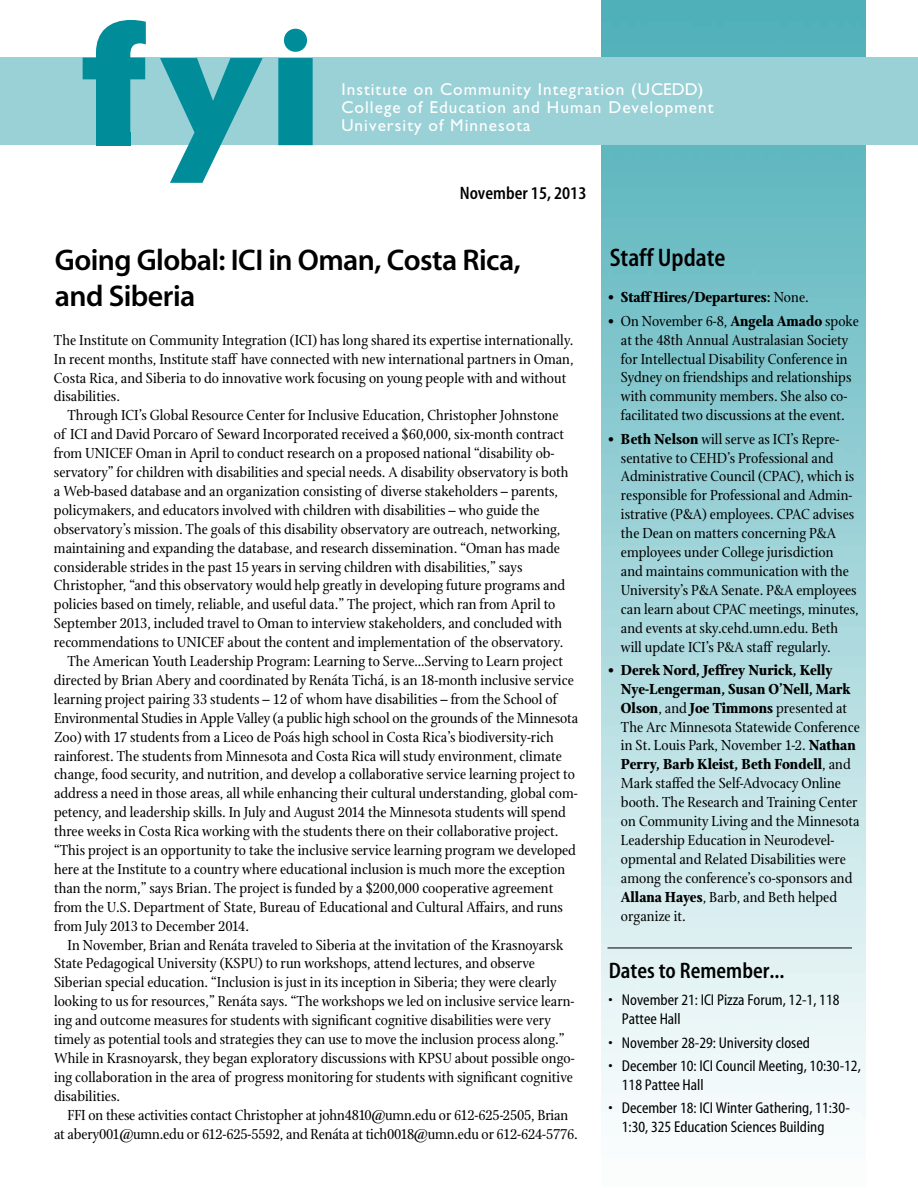
<style>
.page{position:relative;width:918px;height:1188px;background:#fff}
.page>*{position:absolute;margin:0;border:0;box-sizing:border-box;transform-origin:0 0}
.t1{font:800 165px "Gill Sans";color:#008c99}
.t2{font:30px/36px "Myriad MM 565 600";letter-spacing:-.02em;color:#000}
.t3{font:25.5px "Myriad MM 550 400";color:#000}
.t4{font:22.5px "Myriad MM 550 400";color:#000}
.t5{font:18px "Myriad MM 550 400";color:#000}
.t6{font:17.25px/18px "Gill Sans";letter-spacing:.06em;color:#fff}
.t7{font:15.75px/18.9px "Stone Print";color:#000}
.t8{font:15.75px/18.9px "Myriad MM 400 400";color:#000}
.t9{font:700 15.75px "Stone Print";color:#000}
.s1{font-weight:400}
.s2{font-weight:700}
</style>
<div class="page">
<img style="left:602px;top:0;width:263px;height:1117px">
<div style="left:0;top:58px;width:918px;height:87px;background:#99d1d6"></div>
<div style="left:96px;top:132px;width:34px;height:13px;background:#008c99"></div>
<hr style="left:608px;top:948px;width:244px;height:1px;background:#000">
<h1 class="t1" style="left:80px;top:-7px;width:244px">fyi</h1>
<p class="t6" style="left:341px;top:80px;width:374px">Institute on Community Integration (UCEDD)<br>College of Education and Human Development</p>
<p class="t6" style="left:341px;top:116px;width:191px">University of Minnesota</p>
<p class="t5" style="left:460px;top:185px;width:128px">November 15, 2013</p>
<h2 class="t2" style="left:55px;top:243px;width:468px">Going Global: ICI in Oman, Costa Rica, and Siberia</h2>
<p class="t7" style="left:54px;top:330px;width:521px">The Institute on Community Integration (ICI) has long shared its expertise internationally.<br>In recent months, Institute staff have connected with new international partners in Oman, Costa Rica, and Siberia to do innovative work focusing on young people with and without disabilities.</p>
<p class="t7" style="left:67px;top:406px;width:493px">Through ICI’s Global Resource Center for Inclusive Education, Christopher Johnstone</p>
<p class="t7" style="left:54px;top:425px;width:512px">of ICI and David Porcaro of Seward Incorporated received a $60,000, six-month contract</p>
<p class="t7" style="left:54px;top:444px;width:502px">from UNICEF Oman in April to conduct research on a proposed national “disability ob-</p>
<p class="t7" style="left:54px;top:463px;width:516px">servatory” for children with disabilities and special needs. A disability observatory is both</p>
<p class="t7" style="left:54px;top:482px;width:506px">a Web-based database and an organization consisting of diverse stakeholders – parents,</p>
<p class="t7" style="left:54px;top:500px;width:487px">policymakers, and educators involved with children with disabilities – who guide the</p>
<p class="t7" style="left:54px;top:519px;width:508px">observatory’s mission. The goals of this disability observatory are outreach, networking,</p>
<p class="t7" style="left:54px;top:538px;width:507px">maintaining and expanding the database, and research dissemination. “Oman has made</p>
<p class="t7" style="left:54px;top:557px;width:470px">considerable strides in the past 15 years in serving children with disabilities,” says</p>
<p class="t7" style="left:54px;top:576px;width:513px">Christopher, “and this observatory would help greatly in developing future programs and</p>
<p class="t7" style="left:54px;top:595px;width:503px">policies based on timely, reliable, and useful data.” The project, which ran from April to</p>
<p class="t7" style="left:54px;top:614px;width:510px">September 2013, included travel to Oman to interview stakeholders, and concluded with</p>
<p class="t7" style="left:54px;top:633px;width:511px">recommendations to UNICEF about the content and implementation of the observatory.</p>
<p class="t7" style="left:67px;top:652px;width:497px">The American Youth Leadership Program: Learning to Serve…Serving to Learn project</p>
<p class="t7" style="left:54px;top:671px;width:521px">directed by Brian Abery and coordinated by Renáta Tichá, is an 18-month inclusive service</p>
<p class="t7" style="left:54px;top:689px;width:504px">learning project pairing 33 students – 12 of whom have disabilities – from the School of</p>
<p class="t7" style="left:54px;top:708px;width:526px">Environmental Studies in Apple Valley (a public high school on the grounds of the Minnesota</p>
<p class="t7" style="left:54px;top:727px;width:501px">Zoo) with 17 students from a Liceo de Poás high school in Costa Rica’s biodiversity-rich</p>
<p class="t7" style="left:54px;top:746px;width:509px">rainforest. The students from Minnesota and Costa Rica will study environment, climate</p>
<p class="t7" style="left:54px;top:765px;width:523px">change, food security, and nutrition, and develop a collaborative service learning project to</p>
<p class="t7" style="left:54px;top:784px;width:525px">address a need in those areas, all while enhancing their cultural understanding, global com-</p>
<p class="t7" style="left:54px;top:803px;width:513px">petency, and leadership skills. In July and August 2014 the Minnesota students will spend</p>
<p class="t7" style="left:54px;top:822px;width:506px">three weeks in Costa Rica working with the students there on their collaborative project.</p>
<p class="t7" style="left:54px;top:841px;width:523px">“This project is an opportunity to take the inclusive service learning program we developed</p>
<p class="t7" style="left:54px;top:860px;width:513px">here at the Institute to a country where educational inclusion is much more the exception</p>
<p class="t7" style="left:54px;top:878px;width:501px">than the norm,” says Brian. The project is funded by a $200,000 cooperative agreement</p>
<p class="t7" style="left:54px;top:897px;width:511px">from the U.S. Department of State, Bureau of Educational and Cultural Affairs, and runs</p>
<p class="t7" style="left:54px;top:916px;width:197px">from July 2013 to December 2014.</p>
<p class="t7" style="left:68px;top:935px;width:497px">In November, Brian and Renáta traveled to Siberia at the invitation of the Krasnoyarsk</p>
<p class="t7" style="left:54px;top:954px;width:483px">State Pedagogical University (KSPU) to run workshops, attend lectures, and observe</p>
<p class="t7" style="left:54px;top:973px;width:504px">Siberian special education. “Inclusion is just in its inception in Siberia; they were clearly</p>
<p class="t7" style="left:54px;top:992px;width:522px">looking to us for resources,” Renáta says. “The workshops we led on inclusive service learn-</p>
<p class="t7" style="left:54px;top:1011px;width:498px">ing and outcome measures for students with significant cognitive disabilities were very</p>
<p class="t7" style="left:54px;top:1030px;width:512px">timely as potential tools and strategies they can use to move the inclusion process along.”</p>
<p class="t7" style="left:54px;top:1049px;width:522px">While in Krasnoyarsk, they began exploratory discussions with KPSU about possible ongo-</p>
<p class="t7" style="left:54px;top:1067px;width:520px">ing collaboration in the area of progress monitoring for students with significant cognitive</p>
<p class="t7" style="left:54px;top:1086px;width:68px">disabilities.</p>
<p class="t7" style="left:68px;top:1105px;width:502px">FFI on these activities contact Christopher at john4810@umn.edu or 612-625-2505, Brian</p>
<p class="t7" style="left:54px;top:1124px;width:525px">at abery001@umn.edu or 612-625-5592, and Renáta at tich0018@umn.edu or 612-624-5776.</p>
<h3 class="t3" style="left:610px;top:246px;width:117px">Staff Update</h3>
<p class="t9" style="left:607px;top:288px;width:203px"><span class="s1">•</span> Staff Hires/Departures: <span class="s1">None.</span></p>
<p class="t7" style="left:607px;top:311px;width:253px;text-align:center">• On November 6-8, <span class="s2">Angela Amado</span> spoke at the 48th Annual Australasian Society<br>for Intellectual Disability Conference in Sydney on friendships and relationships with community members. She also co&shy;facilitated two discussions at the event.</p>
<p class="t7" style="left:621px;top:429px;width:239px;text-indent:-13px">• <span class="s2">Beth Nelson</span> will serve as ICI’s Repre&shy;sentative to CEHD’s Professional and Administrative Council (CPAC), which is responsible for Professional and Admin&shy;istrative (P&amp;A) employees. CPAC advises the Dean on matters concerning P&amp;A employees under College jurisdiction and maintains communication with the University’s P&amp;A Senate. P&amp;A employees can learn about CPAC meetings, minutes, and events at sky.cehd.umn.edu. Beth will update ICI’s P&amp;A staff regularly.</p>
<p class="t7" style="left:621px;top:661px;width:240px;text-indent:-13px">• <span class="s2">Derek Nord, Jeffrey Nurick, Kelly Nye-Lengerman, Susan O’Nell, Mark Olson</span>, and <span class="s2">Joe Timmons</span> presented at The Arc Minnesota Statewide Conference in St. Louis Park, November 1-2. <span class="s2">Nathan Perry, Barb Kleist, Beth Fondell</span>, and Mark staffed the Self-Advocacy Online booth. The Research and Training Center on Community Living and the Minnesota Leadership Education in Neurodevel&shy;opmental and Related Disabilities were among the conference’s co-sponsors and <span class="s2">Allana Hayes</span>, Barb, and Beth helped organize it.</p>
<h3 class="t4" style="left:609px;top:959px;width:177px">Dates to Remember...</h3>
<p class="t8" style="left:622px;top:992px;width:219px;text-indent:-13px">• November 21: ICI Pizza Forum, 12-1, 118<br>Pattee Hall</p>
<p class="t8" style="left:608px;top:1034px;width:203px">• November 28-29: University closed</p>
<p class="t8" style="left:622px;top:1057px;width:240px;text-indent:-13px">• December 10: ICI Council Meeting, 10:30-12,<br>118 Pattee Hall</p>
<p class="t8" style="left:622px;top:1100px;width:230px;text-indent:-13px">• December 18: ICI Winter Gathering, 11:30-<br>1:30, 325 Education Sciences Building</p>
</div>
